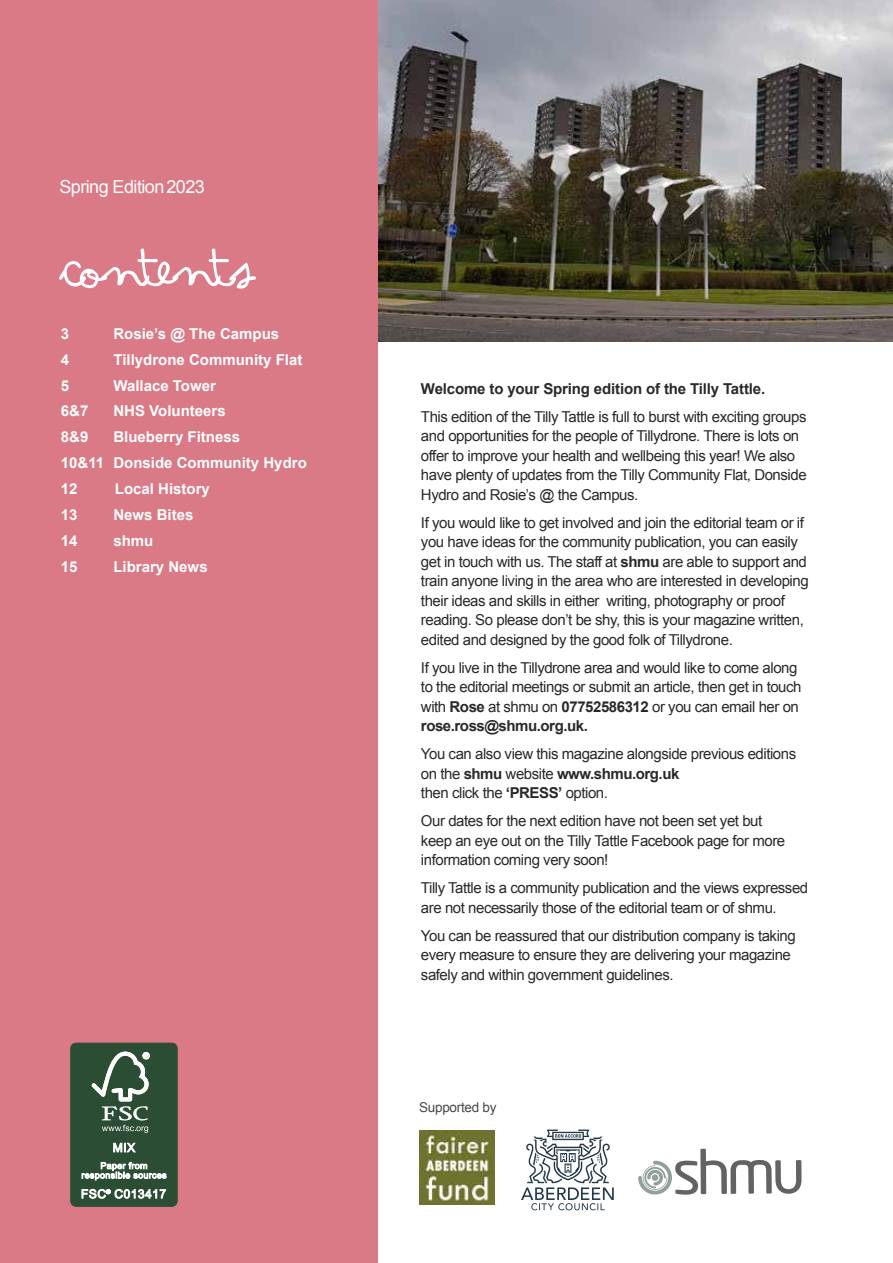
<style>
.page{position:relative;width:893px;height:1263px;background:#fff}
.page>*{position:absolute;margin:0;border:0;box-sizing:border-box;transform-origin:0 0}
.t1{font:100.5px "Arsenale White";letter-spacing:-.03em;color:#fff}
.t2{font:18px "Arial";letter-spacing:-.03em;color:#fff}
.t3{font:15px/19.5px "Arial";letter-spacing:-.03em;color:#292929}
.t4{font:700 15px/25.8px "Arial";color:#fff}
.t5{font:700 15px "Arial";letter-spacing:-.01em;color:#292929}
.t6{font:13.5px "Arial";letter-spacing:-.02em;color:#484848}
.s1{font-weight:700}
</style>
<div class="page">
<img style="left:377px;top:0;width:516px;height:342px">
<div style="left:0;top:0;width:377px;height:1263px;background:#db7a87"></div>
<img style="left:419px;top:1131px;width:76px;height:73px">
<div style="left:71px;top:1043px;width:106px;height:163px;background:#2b4d33;border-radius:5px"></div>
<div style="left:70px;top:1043px;width:108px;height:164px;border:1px solid #2b4d33;border-radius:5px"></div>
<svg style="left:91px;top:1051px;width:59px;height:82px"></svg>
<svg style="left:113px;top:1143px;width:23px;height:9px"></svg>
<svg style="left:82px;top:1162px;width:85px;height:18px"></svg>
<svg style="left:81px;top:1189px;width:85px;height:10px"></svg>
<svg style="left:521px;top:1129px;width:93px;height:81px"></svg>
<svg style="left:638px;top:1149px;width:164px;height:45px"></svg>
<div style="left:652px;top:1174px;width:6px;height:7px;background:#91a099;border-radius:50%"></div>
<p class="t2" style="left:59px;top:175px;width:147px">Spring Edition 2023</p>
<h1 class="t1" style="left:61px;top:193px;width:196px">Contents</h1>
<p class="t4" style="left:61px;top:321px;width:10px">3</p>
<p class="t4" style="left:113px;top:321px;width:167px">Rosie’s @ The Campus</p>
<p class="t4" style="left:61px;top:347px;width:10px">4</p>
<p class="t4" style="left:113px;top:347px;width:190px">Tillydrone Community Flat</p>
<p class="t4" style="left:61px;top:373px;width:10px">5</p>
<p class="t4" style="left:113px;top:373px;width:104px">Wallace Tower</p>
<p class="t4" style="left:61px;top:399px;width:29px">6&amp;7</p>
<p class="t4" style="left:113px;top:399px;width:114px">NHS Volunteers</p>
<p class="t4" style="left:61px;top:425px;width:29px">8&amp;9</p>
<p class="t4" style="left:61px;top:425px;width:247px;text-indent:53px">Blueberry Fitness<br>10&amp;11 Donside Community Hydro<br>12</p>
<p class="t4" style="left:115px;top:476px;width:97px">Local History</p>
<p class="t4" style="left:61px;top:502px;width:18px">13</p>
<p class="t4" style="left:113px;top:502px;width:82px">News Bites</p>
<p class="t4" style="left:61px;top:528px;width:18px">14</p>
<p class="t4" style="left:113px;top:528px;width:42px">shmu</p>
<p class="t4" style="left:61px;top:554px;width:18px">15</p>
<p class="t4" style="left:113px;top:554px;width:96px">Library News</p>
<p class="t5" style="left:421px;top:378px;width:346px">Welcome to your Spring edition of the Tilly Tattle.</p>
<p class="t3" style="left:421px;top:407px;width:387px">This edition of the Tilly Tattle is full to burst with exciting groups and opportunities for the people of Tillydrone. There is lots on offer to improve your health and wellbeing this year! We also have plenty of updates from the Tilly Community Flat, Donside Hydro and Rosie’s @ the Campus.</p>
<p class="t3" style="left:421px;top:513px;width:389px">If you would like to get involved and join the editorial team or if you have ideas for the community publication, you can easily get in touch with us. The staff at <span class="s1">shmu</span> are able to support and train anyone living in the area who are interested in developing their ideas and skills in either writing, photography or proof reading. So please don’t be shy, this is your magazine written, edited and designed by the good folk of Tillydrone.</p>
<p class="t3" style="left:421px;top:658px;width:382px">If you live in the Tillydrone area and would like to come along to the editorial meetings or submit an article, then get in touch with <span class="s1">Rose</span> at shmu on <span class="s1">07752586312</span> or you can email her on <span class="s1">rose.ross@shmu.org.uk.</span></p>
<p class="t3" style="left:421px;top:744px;width:377px">You can also view this magazine alongside previous editions on the <span class="s1">shmu</span> website <span class="s1">www.shmu.org.uk<br></span>then click the <span class="s1">‘PRESS’</span> option.</p>
<p class="t3" style="left:421px;top:811px;width:366px">Our dates for the next edition have not been set yet but keep an eye out on the Tilly Tattle Facebook page for more information coming very soon!</p>
<p class="t3" style="left:421px;top:878px;width:389px">Tilly Tattle is a community publication and the views expressed are not necessarily those of the editorial team or of shmu.</p>
<p class="t3" style="left:421px;top:926px;width:376px">You can be reassured that our distribution company is taking every measure to ensure they are delivering your magazine safely and within government guidelines.</p>
<p class="t6" style="left:419px;top:1099px;width:79px">Supported by</p>
</div>
